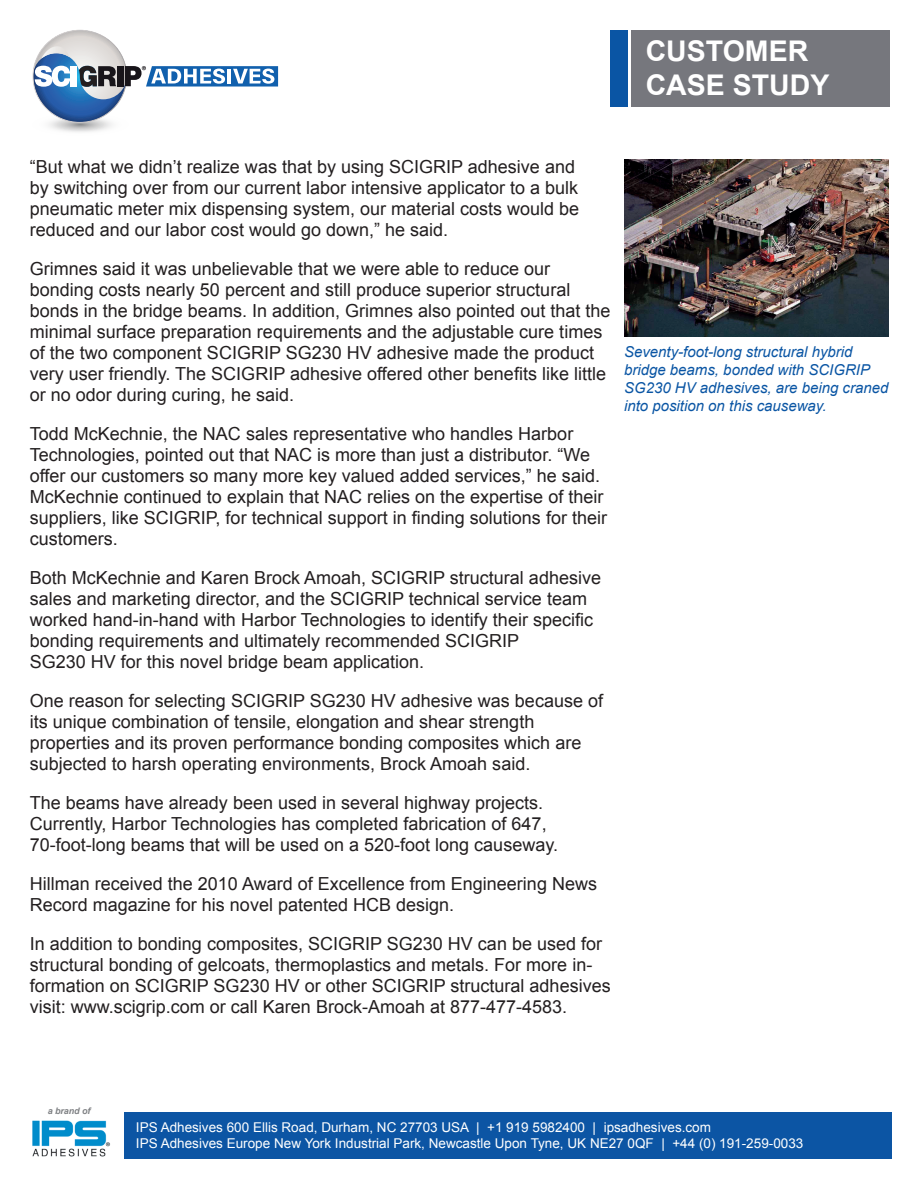
<style>
.page{position:relative;width:919px;height:1188px;background:#fff}
.page>*{position:absolute;margin:0;border:0;box-sizing:border-box;transform-origin:0 0}
.t1{font:700 28.5px/34.2px "Arial";color:#fff}
.t2{font:18px/21px "Arial";color:#231f20}
.t3{font:italic 15px/18px "Arial";color:#0a55a4}
.t4{font:13.5px/16.2px "Arial";color:#fff}
.t5{font:italic 700 9px "Arial";letter-spacing:-.01em;color:#808285}
</style>
<div class="page">
<img style="left:32px;top:1120px;width:78px;height:37px">
<div style="left:125px;top:1112px;width:766px;height:46px;background:#0c55a4"></div>
<svg style="left:32px;top:30px;width:246px;height:102px"></svg>
<div style="left:631px;top:30px;width:258px;height:76px;background:#76777d"></div>
<div style="left:611px;top:30px;width:17px;height:76px;background:#0a55a4"></div>
<img style="left:624px;top:160px;width:264px;height:176px">
<h1 class="t1" style="left:645px;top:35px;width:185px">CUSTOMER<br>CASE STUDY</h1>
<h1 class="t1" style="left:632px;top:38px;width:185px">CUSTOMER<br>CASE STUDY</h1>
<p class="t2" style="left:30px;top:156px;width:551px">“But what we didn’t realize was that by using SCIGRIP adhesive and by switching over from our current labor intensive applicator to a bulk pneumatic meter mix dispensing system, our material costs would be reduced and our labor cost would go down,” he said.</p>
<p class="t2" style="left:30px;top:258px;width:582px">Grimnes said it was unbelievable that we were able to reduce our bonding costs nearly 50 percent and still produce superior structural bonds in the bridge beams. In addition, Grimnes also pointed out that the minimal surface preparation requirements and the adjustable cure times of the two component SCIGRIP SG230 HV adhesive made the product very user friendly. The SCIGRIP adhesive offered other benefits like little or no odor during curing, he said.</p>
<p class="t2" style="left:30px;top:423px;width:578px">Todd McKechnie, the NAC sales representative who handles Harbor Technologies, pointed out that NAC is more than just a distributor. “We offer our customers so many more key valued added services,” he said.<br>McKechnie continued to explain that NAC relies on the expertise of their suppliers, like SCIGRIP, for technical support in finding solutions for their customers.</p>
<p class="t2" style="left:30px;top:567px;width:572px">Both McKechnie and Karen Brock Amoah, SCIGRIP structural adhesive sales and marketing director, and the SCIGRIP technical service team worked hand-in-hand with Harbor Technologies to identify their specific bonding requirements and ultimately recommended SCIGRIP<br>SG230 HV for this novel bridge beam application.</p>
<p class="t2" style="left:30px;top:690px;width:574px">One reason for selecting SCIGRIP SG230 HV adhesive was because of its unique combination of tensile, elongation and shear strength properties and its proven performance bonding composites which are subjected to harsh operating environments, Brock Amoah said.</p>
<p class="t2" style="left:30px;top:792px;width:529px">The beams have already been used in several highway projects.<br>Currently, Harbor Technologies has completed fabrication of 647,<br>70-foot-long beams that will be used on a 520-foot long causeway.</p>
<p class="t2" style="left:30px;top:873px;width:568px">Hillman received the 2010 Award of Excellence from Engineering News<br>Record magazine for his novel patented HCB design.</p>
<p class="t2" style="left:30px;top:933px;width:582px">In addition to bonding composites, SCIGRIP SG230 HV can be used for structural bonding of gelcoats, thermoplastics and metals. For more in&shy;formation on SCIGRIP SG230 HV or other SCIGRIP structural adhesives visit: www.scigrip.com or call Karen Brock-Amoah at 877-477-4583.</p>
<p class="t3" style="left:624px;top:343px;width:266px">Seventy-foot-long structural hybrid bridge beams, bonded with SCIGRIP SG230 HV adhesives, are being craned into position on this causeway.</p>
<p class="t5" style="left:48px;top:1105px;width:44px">a brand of</p>
<p class="t4" style="left:136px;top:1119px;width:669px">IPS Adhesives 600 Ellis Road, Durham, NC 27703 USA | +1 919 5982400 | ipsadhesives.com<br>IPS Adhesives Europe New York Industrial Park, Newcastle Upon Tyne, UK NE27 0QF | +44 (0) 191-259-0033</p>
</div>
